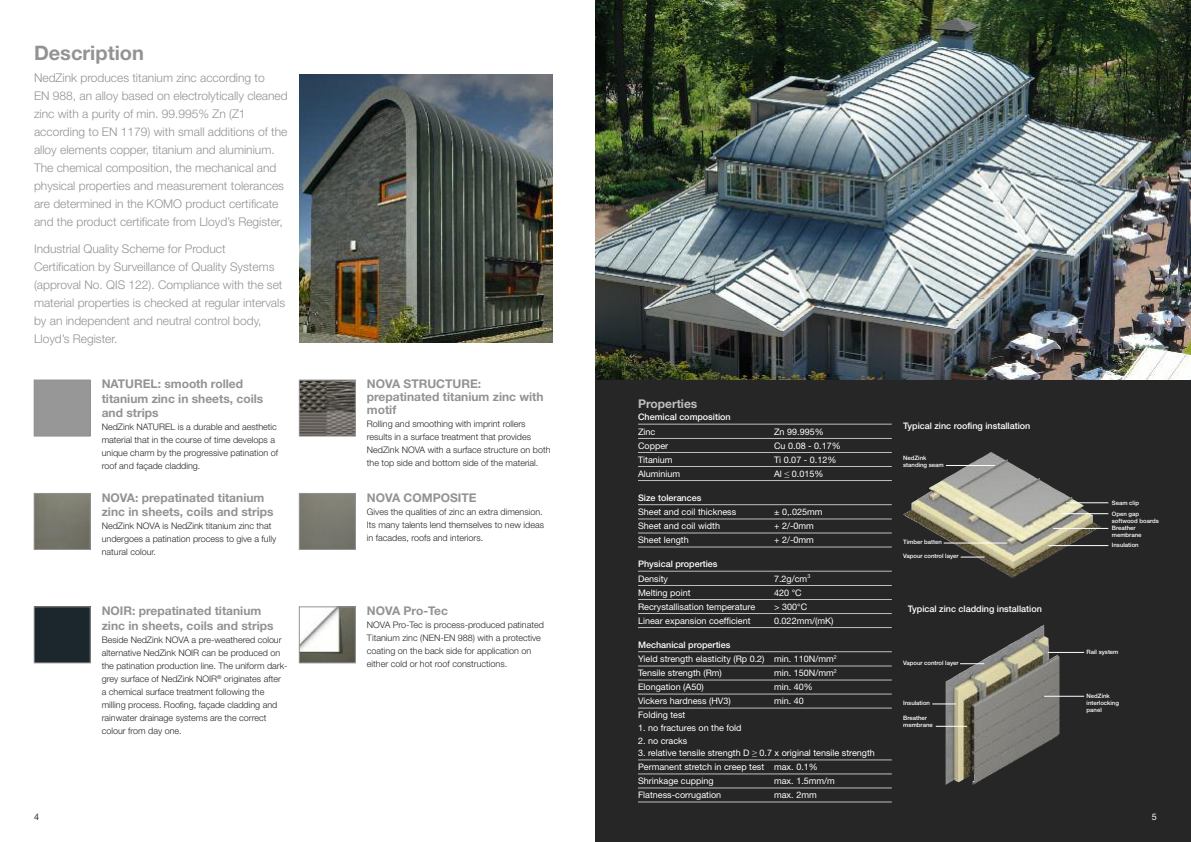
<style>
.page{position:relative;width:1191px;height:842px;background:#fff}
.page>*{position:absolute;margin:0;border:0;box-sizing:border-box;transform-origin:0 0}
.t1{font:700 20px "Helvetica Neue";color:#939393}
.t2{font:300 12px/18px "Helvetica Neue";color:#939393}
.t3{font:700 12px/14.4px "Helvetica Neue";color:#939393}
.t4{font:700 12px "Helvetica Neue";color:#bebebe}
.t5{font:300 9px/13px "Helvetica Neue";color:#272627}
.t6{font:9px/14.2px "Helvetica Neue";color:#fff}
.t7{font:500 9px "Helvetica Neue";color:#fff}
.t8{font:9px "Helvetica Neue";color:#272627}
.t9{font:9px "Helvetica Neue";color:#fff}
.t10{font:500 6px/7px "Helvetica Neue";color:#fff}
.s1{font-weight:500}
</style>
<div class="page">
<div style="left:595px;top:0;width:596px;height:842px;background:#272627"></div>
<div style="left:34px;top:380px;width:56px;height:56px;border:1px solid #939393"></div>
<img style="left:36px;top:495px;width:52px;height:53px">
<div style="left:34px;top:493px;width:56px;height:57px;border:1px solid #939393"></div>
<div style="left:36px;top:609px;width:52px;height:52px;background:#1c272d"></div>
<div style="left:34px;top:607px;width:56px;height:56px;border:1px solid #939393"></div>
<img style="left:301px;top:382px;width:52px;height:52px">
<div style="left:299px;top:380px;width:56px;height:56px;border:1px solid #939393"></div>
<img style="left:301px;top:495px;width:52px;height:53px">
<div style="left:299px;top:493px;width:56px;height:57px;border:1px solid #939393"></div>
<img style="left:301px;top:609px;width:52px;height:52px">
<div style="left:299px;top:607px;width:56px;height:56px;border:1px solid #939393"></div>
<img style="left:595px;top:0;width:596px;height:380px">
<img style="left:299px;top:75px;width:254px;height:267px">
<hr style="left:638px;top:424px;width:253px;height:1px;background:#bebebe">
<hr style="left:638px;top:438px;width:253px;height:1px;background:#bebebe">
<hr style="left:638px;top:452px;width:253px;height:1px;background:#bebebe">
<hr style="left:638px;top:466px;width:253px;height:1px;background:#bebebe">
<hr style="left:638px;top:480px;width:253px;height:1px;background:#bebebe">
<hr style="left:638px;top:504px;width:253px;height:1px;background:#bebebe">
<hr style="left:638px;top:519px;width:253px;height:1px;background:#bebebe">
<hr style="left:638px;top:533px;width:253px;height:1px;background:#bebebe">
<hr style="left:638px;top:547px;width:253px;height:1px;background:#bebebe">
<hr style="left:638px;top:571px;width:253px;height:1px;background:#bebebe">
<hr style="left:638px;top:585px;width:253px;height:1px;background:#bebebe">
<hr style="left:638px;top:599px;width:253px;height:1px;background:#bebebe">
<hr style="left:638px;top:613px;width:253px;height:1px;background:#bebebe">
<hr style="left:638px;top:627px;width:253px;height:1px;background:#bebebe">
<hr style="left:638px;top:651px;width:253px;height:1px;background:#bebebe">
<hr style="left:638px;top:666px;width:253px;height:1px;background:#bebebe">
<hr style="left:638px;top:680px;width:253px;height:1px;background:#bebebe">
<hr style="left:638px;top:694px;width:253px;height:1px;background:#bebebe">
<hr style="left:638px;top:708px;width:253px;height:1px;background:#bebebe">
<hr style="left:638px;top:760px;width:253px;height:1px;background:#bebebe">
<hr style="left:638px;top:774px;width:253px;height:1px;background:#bebebe">
<hr style="left:638px;top:788px;width:253px;height:1px;background:#bebebe">
<hr style="left:638px;top:802px;width:253px;height:1px;background:#bebebe">
<img style="left:903px;top:452px;width:197px;height:126px">
<img style="left:945px;top:625px;width:114px;height:160px">
<hr style="left:1066px;top:503px;width:42px;height:1px;background:#fff">
<hr style="left:946px;top:465px;width:48px;height:1px;background:#fff">
<hr style="left:1060px;top:513px;width:48px;height:1px;background:#fff">
<hr style="left:1053px;top:528px;width:55px;height:1px;background:#fff">
<hr style="left:1048px;top:545px;width:60px;height:1px;background:#fff">
<hr style="left:943px;top:543px;width:64px;height:1px;background:#fff">
<svg style="left:960px;top:557px;width:24px;height:1px"></svg>
<svg style="left:960px;top:663px;width:24px;height:1px"></svg>
<hr style="left:935px;top:726px;width:32px;height:1px;background:#fff">
<hr style="left:1044px;top:696px;width:40px;height:1px;background:#fff">
<svg style="left:932px;top:704px;width:24px;height:1px"></svg>
<hr style="left:1047px;top:652px;width:37px;height:1px;background:#fff">
<h1 class="t1" style="left:34px;top:45px;width:111px">Description</h1>
<p class="t2" style="left:34px;top:70px;width:255px">NedZink produces titanium zinc according to<br>EN 988, an alloy based on electrolytically cleaned zinc with a purity of min. 99.995% Zn (Z1 according to EN 1179) with small additions of the alloy elements copper, titanium and aluminium.<br>The chemical composition, the mechanical and physical properties and measurement tolerances are determined in the KOMO product certificate and the product certificate from Lloyd’s Register,</p>
<p class="t2" style="left:34px;top:241px;width:253px">Industrial Quality Scheme for Product Certification by Surveillance of Quality Systems (approval No. QIS 122). Compliance with the set material properties is checked at regular intervals by an independent and neutral control body, Lloyd’s Register.</p>
<h2 class="t3" style="left:102px;top:378px;width:163px">NATUREL: smooth rolled titanium zinc in sheets, coils and strips</h2>
<p class="t5" style="left:102px;top:421px;width:178px">NedZink NATUREL is a durable and aesthetic material that in the course of time develops a unique charm by the progressive patination of roof and façade cladding.</p>
<h2 class="t3" style="left:102px;top:491px;width:173px">NOVA: prepatinated titanium zinc in sheets, coils and strips</h2>
<p class="t5" style="left:102px;top:520px;width:176px">NedZink NOVA is NedZink titanium zinc that undergoes a patination process to give a fully natural colour.</p>
<h2 class="t3" style="left:102px;top:605px;width:173px">NOIR: prepatinated titanium zinc in sheets, coils and strips</h2>
<p class="t5" style="left:102px;top:634px;width:187px">Beside NedZink NOVA a pre-weathered colour alternative NedZink NOIR can be produced on the patination production line. The uniform dark&shy;grey surface of NedZink NOIR<sup>®</sup> originates after a chemical surface treatment following the milling process. Roofing, façade cladding and rainwater drainage systems are the correct colour from day one.</p>
<h2 class="t3" style="left:367px;top:379px;width:178px;line-height:13px">NOVA STRUCTURE: prepatinated titanium zinc with motif</h2>
<p class="t5" style="left:367px;top:419px;width:185px">Rolling and smoothing with imprint rollers results in a surface treatment that provides NedZink NOVA with a surface structure on both the top side and bottom side of the material.</p>
<h2 class="t3" style="left:367px;top:491px;width:111px">NOVA COMPOSITE</h2>
<p class="t5" style="left:367px;top:506px;width:179px">Gives the qualities of zinc an extra dimension.<br>Its many talents lend themselves to new ideas in facades, roofs and interiors.</p>
<h2 class="t3" style="left:367px;top:605px;width:83px">NOVA Pro-Tec</h2>
<p class="t5" style="left:367px;top:619px;width:179px">NOVA Pro-Tec is process-produced patinated Titanium zinc (NEN-EN 988) with a protective coating on the back side for application on either cold or hot roof constructions.</p>
<h2 class="t4" style="left:638px;top:400px;width:61px">Properties</h2>
<p class="t7" style="left:638px;top:414px;width:94px">Chemical composition</p>
<p class="t6" style="left:638px;top:424px;width:19px">Zinc</p>
<p class="t6" style="left:774px;top:424px;width:51px">Zn 99.995%</p>
<p class="t6" style="left:638px;top:438px;width:32px">Copper</p>
<p class="t6" style="left:774px;top:438px;width:68px">Cu 0.08 - 0.17%</p>
<p class="t6" style="left:638px;top:452px;width:36px">Titanium</p>
<p class="t6" style="left:774px;top:452px;width:64px">Ti 0.07 - 0.12%</p>
<p class="t6" style="left:638px;top:466px;width:44px">Aluminium</p>
<p class="t6" style="left:774px;top:466px;width:51px">Al ≤ 0.015%</p>
<p class="t7" style="left:638px;top:494px;width:65px">Size tolerances</p>
<p class="t6" style="left:638px;top:505px;width:100px">Sheet and coil thickness</p>
<p class="t6" style="left:774px;top:505px;width:50px">± 0,.025mm</p>
<p class="t6" style="left:638px;top:519px;width:84px">Sheet and coil width</p>
<p class="t6" style="left:774px;top:519px;width:41px">+ 2/-0mm</p>
<p class="t6" style="left:638px;top:533px;width:52px">Sheet length</p>
<p class="t6" style="left:774px;top:533px;width:41px">+ 2/-0mm</p>
<p class="t7" style="left:638px;top:561px;width:81px">Physical properties</p>
<p class="t6" style="left:638px;top:571px;width:32px">Density</p>
<p class="t6" style="left:774px;top:571px;width:38px">7.2g/cm<sup>3</sup></p>
<p class="t6" style="left:638px;top:585px;width:54px">Melting point</p>
<p class="t6" style="left:774px;top:585px;width:29px">420 °C</p>
<p class="t6" style="left:638px;top:599px;width:119px">Recrystallisation temperature</p>
<p class="t6" style="left:774px;top:599px;width:35px">&gt; 300°C</p>
<p class="t6" style="left:638px;top:613px;width:114px">Linear expansion coefficient</p>
<p class="t6" style="left:774px;top:613px;width:61px">0.022mm/(mK)</p>
<p class="t6" style="left:638px;top:637px;width:200px"><span class="s1">Mechanical properties<br></span>Yield strength elasticity (Rp 0.2) min. 110N/mm<sup>2<br></sup>Tensile strength (Rm)</p>
<p class="t6" style="left:774px;top:666px;width:64px">min. 150N/mm<sup>2</sup></p>
<p class="t6" style="left:638px;top:680px;width:67px">Elongation (A50)</p>
<p class="t6" style="left:774px;top:680px;width:40px">min. 40%</p>
<p class="t6" style="left:638px;top:694px;width:94px">Vickers hardness (HV3)</p>
<p class="t6" style="left:774px;top:694px;width:31px">min. 40</p>
<p class="t6" style="left:638px;top:708px;width:49px">Folding test</p>
<p class="t6" style="left:638px;top:721px;width:105px">1. no fractures on the fold</p>
<p class="t6" style="left:638px;top:733px;width:51px">2. no cracks</p>
<p class="t6" style="left:638px;top:746px;width:238px">3. relative tensile strength D ≥ 0.7 x original tensile strength<br>Permanent stretch in creep test max. 0.1%<br>Shrinkage cupping</p>
<p class="t6" style="left:774px;top:774px;width:62px">max. 1.5mm/m</p>
<p class="t6" style="left:638px;top:788px;width:85px">Flatness-corrugation</p>
<p class="t6" style="left:774px;top:788px;width:44px">max. 2mm</p>
<p class="t7" style="left:903px;top:423px;width:129px">Typical zinc roofing installation</p>
<p class="t10" style="left:903px;top:455px;width:42px">NedZink standing seam</p>
<p class="t10" style="left:903px;top:539px;width:40px">Timber batten</p>
<p class="t10" style="left:903px;top:553px;width:57px">Vapour control layer</p>
<p class="t7" style="left:908px;top:605px;width:135px">Typical zinc cladding installation</p>
<p class="t10" style="left:903px;top:660px;width:57px">Vapour control layer</p>
<p class="t10" style="left:903px;top:700px;width:28px">Insulation</p>
<p class="t10" style="left:903px;top:715px;width:31px">Breather membrane</p>
<p class="t10" style="left:1111px;top:500px;width:29px">Seam clip</p>
<p class="t10" style="left:1111px;top:510px;width:48px">Open gap softwood boards</p>
<p class="t10" style="left:1111px;top:525px;width:31px">Breather membrane</p>
<p class="t10" style="left:1111px;top:542px;width:28px">Insulation</p>
<p class="t10" style="left:1086px;top:649px;width:33px">Rail system</p>
<p class="t10" style="left:1086px;top:693px;width:34px">NedZink interlocking panel</p>
<p class="t8" style="left:34px;top:814px;width:7px">4</p>
<p class="t9" style="left:1152px;top:814px;width:7px">5</p>
</div>
